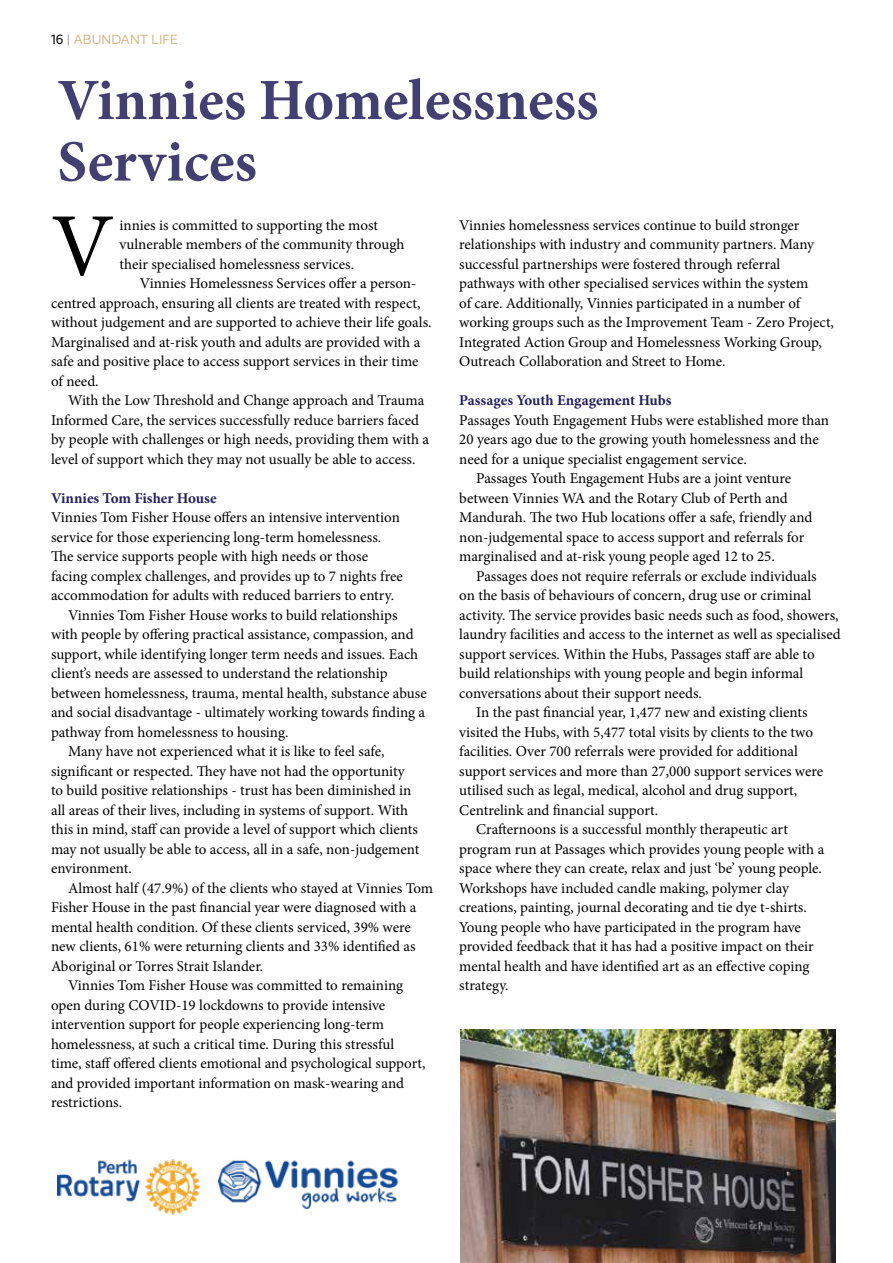
<style>
.page{position:relative;width:893px;height:1263px;background:#fff}
.page>*{position:absolute;margin:0;border:0;box-sizing:border-box;transform-origin:0 0}
.t1{font:90px "Minion Pro";color:#000}
.t2{font:700 58.5px/61.5px "Minion Pro";color:#433f73}
.t3{font:15px/19.5px "Minion Pro";color:#000}
.t4{font:700 15px "Minion Pro";color:#22205f}
.t5{font:13.5px "Realist";letter-spacing:.01em;color:#d5b785}
.s1{color:#000}
.s2{color:#939598}
</style>
<div class="page">
<img style="left:58px;top:1159px;width:341px;height:56px">
<img style="left:460px;top:1029px;width:376px;height:234px">
<p class="t5" style="left:51px;top:32px;width:128px"><span class="s1">16</span> <span class="s2">|</span> ABUNDANT LIFE</p>
<h2 class="t2" style="left:57px;top:69px;width:542px">Vinnies Homelessness<br>Services</h2>
<p class="t3" style="left:119px;top:215px;width:287px">innies is committed to supporting the most vulnerable members of the community through their specialised homelessness services.</p>
<p class="t3" style="left:51px;top:274px;width:382px;text-indent:89px">Vinnies Homelessness Services offer a person&shy;centred approach, ensuring all clients are treated with respect, without judgement and are supported to achieve their life goals.<br>Marginalised and at-risk youth and adults are provided with a safe and positive place to access support services in their time of need.</p>
<p class="t3" style="left:51px;top:391px;width:380px;text-indent:17px">With the Low Threshold and Change approach and Trauma Informed Care, the services successfully reduce barriers faced by people with challenges or high needs, providing them with a level of support which they may not usually be able to access.</p>
<p class="t4" style="left:51px;top:487px;width:167px">Vinnies Tom Fisher House</p>
<p class="t3" style="left:51px;top:508px;width:350px">Vinnies Tom Fisher House offers an intensive intervention</p>
<p class="t3" style="left:51px;top:527px;width:332px">service for those experiencing long-term homelessness.</p>
<p class="t3" style="left:51px;top:547px;width:319px">The service supports people with high needs or those</p>
<p class="t3" style="left:51px;top:566px;width:353px">facing complex challenges, and provides up to 7 nights free</p>
<p class="t3" style="left:51px;top:586px;width:345px">accommodation for adults with reduced barriers to entry.</p>
<p class="t3" style="left:68px;top:605px;width:331px">Vinnies Tom Fisher House works to build relationships</p>
<p class="t3" style="left:51px;top:625px;width:364px">with people by offering practical assistance, compassion, and</p>
<p class="t3" style="left:51px;top:644px;width:369px">support, while identifying longer term needs and issues. Each</p>
<p class="t3" style="left:51px;top:664px;width:338px">client’s needs are assessed to understand the relationship</p>
<p class="t3" style="left:51px;top:683px;width:377px">between homelessness, trauma, mental health, substance abuse</p>
<p class="t3" style="left:51px;top:703px;width:376px">and social disadvantage - ultimately working towards finding a</p>
<p class="t3" style="left:51px;top:722px;width:239px">pathway from homelessness to housing.</p>
<p class="t3" style="left:68px;top:742px;width:318px">Many have not experienced what it is like to feel safe,</p>
<p class="t3" style="left:51px;top:761px;width:355px">significant or respected. They have not had the opportunity</p>
<p class="t3" style="left:51px;top:781px;width:362px">to build positive relationships - trust has been diminished in</p>
<p class="t3" style="left:51px;top:800px;width:359px">all areas of their lives, including in systems of support. With</p>
<p class="t3" style="left:51px;top:820px;width:368px">this in mind, staff can provide a level of support which clients</p>
<p class="t3" style="left:51px;top:839px;width:370px">may not usually be able to access, all in a safe, non-judgement</p>
<p class="t3" style="left:51px;top:859px;width:82px">environment.</p>
<p class="t3" style="left:68px;top:878px;width:367px">Almost half (47.9%) of the clients who stayed at Vinnies Tom</p>
<p class="t3" style="left:51px;top:898px;width:367px">Fisher House in the past financial year were diagnosed with a</p>
<p class="t3" style="left:51px;top:917px;width:361px">mental health condition. Of these clients serviced, 39% were</p>
<p class="t3" style="left:51px;top:937px;width:366px">new clients, 61% were returning clients and 33% identified as</p>
<p class="t3" style="left:51px;top:956px;width:214px">Aboriginal or Torres Strait Islander.</p>
<p class="t3" style="left:68px;top:976px;width:337px">Vinnies Tom Fisher House was committed to remaining</p>
<p class="t3" style="left:51px;top:995px;width:336px">open during COVID-19 lockdowns to provide intensive</p>
<p class="t3" style="left:51px;top:1015px;width:335px">intervention support for people experiencing long-term</p>
<p class="t3" style="left:51px;top:1034px;width:345px">homelessness, at such a critical time. During this stressful</p>
<p class="t3" style="left:51px;top:1054px;width:376px">time, staff offered clients emotional and psychological support,</p>
<p class="t3" style="left:51px;top:1073px;width:355px">and provided important information on mask-wearing and</p>
<p class="t3" style="left:51px;top:1093px;width:73px">restrictions.</p>
<h1 class="t1" style="left:51px;top:186px;width:65px">V</h1>
<p class="t3" style="left:459px;top:215px;width:376px">Vinnies homelessness services continue to build stronger relationships with industry and community partners. Many successful partnerships were fostered through referral pathways with other specialised services within the system<br>of care. Additionally, Vinnies participated in a number of working groups such as the Improvement Team - Zero Project, Integrated Action Group and Homelessness Working Group, Outreach Collaboration and Street to Home.</p>
<p class="t4" style="left:459px;top:390px;width:214px">Passages Youth Engagement Hubs</p>
<p class="t3" style="left:459px;top:410px;width:371px">Passages Youth Engagement Hubs were established more than</p>
<p class="t3" style="left:459px;top:430px;width:361px">20 years ago due to the growing youth homelessness and the</p>
<p class="t3" style="left:459px;top:449px;width:289px">need for a unique specialist engagement service.</p>
<p class="t3" style="left:476px;top:469px;width:316px">Passages Youth Engagement Hubs are a joint venture</p>
<p class="t3" style="left:459px;top:488px;width:330px">between Vinnies WA and the Rotary Club of Perth and</p>
<p class="t3" style="left:459px;top:508px;width:355px">Mandurah. The two Hub locations offer a safe, friendly and</p>
<p class="t3" style="left:459px;top:527px;width:346px">non-judgemental space to access support and referrals for</p>
<p class="t3" style="left:459px;top:547px;width:317px">marginalised and at-risk young people aged 12 to 25.</p>
<p class="t3" style="left:476px;top:566px;width:342px">Passages does not require referrals or exclude individuals</p>
<p class="t3" style="left:459px;top:586px;width:354px">on the basis of behaviours of concern, drug use or criminal</p>
<p class="t3" style="left:459px;top:605px;width:381px">activity. The service provides basic needs such as food, showers,</p>
<p class="t3" style="left:459px;top:625px;width:383px">laundry facilities and access to the internet as well as specialised</p>
<p class="t3" style="left:459px;top:644px;width:357px">support services. Within the Hubs, Passages staff are able to</p>
<p class="t3" style="left:459px;top:664px;width:346px">build relationships with young people and begin informal</p>
<p class="t3" style="left:459px;top:683px;width:244px">conversations about their support needs.</p>
<p class="t3" style="left:476px;top:703px;width:333px">In the past financial year, 1,477 new and existing clients</p>
<p class="t3" style="left:459px;top:722px;width:355px">visited the Hubs, with 5,477 total visits by clients to the two</p>
<p class="t3" style="left:459px;top:742px;width:340px">facilities. Over 700 referrals were provided for additional</p>
<p class="t3" style="left:459px;top:761px;width:365px">support services and more than 27,000 support services were</p>
<p class="t3" style="left:459px;top:781px;width:339px">utilised such as legal, medical, alcohol and drug support,</p>
<p class="t3" style="left:459px;top:800px;width:200px">Centrelink and financial support.</p>
<p class="t3" style="left:476px;top:820px;width:313px">Crafternoons is a successful monthly therapeutic art</p>
<p class="t3" style="left:459px;top:839px;width:367px">program run at Passages which provides young people with a</p>
<p class="t3" style="left:459px;top:859px;width:364px">space where they can create, relax and just ‘be’ young people.</p>
<p class="t3" style="left:459px;top:878px;width:331px">Workshops have included candle making, polymer clay</p>
<p class="t3" style="left:459px;top:898px;width:349px">creations, painting, journal decorating and tie dye t-shirts.</p>
<p class="t3" style="left:459px;top:917px;width:343px">Young people who have participated in the program have</p>
<p class="t3" style="left:459px;top:937px;width:356px">provided feedback that it has had a positive impact on their</p>
<p class="t3" style="left:459px;top:956px;width:352px">mental health and have identified art as an effective coping</p>
<p class="t3" style="left:459px;top:976px;width:51px">strategy.</p>
</div>
